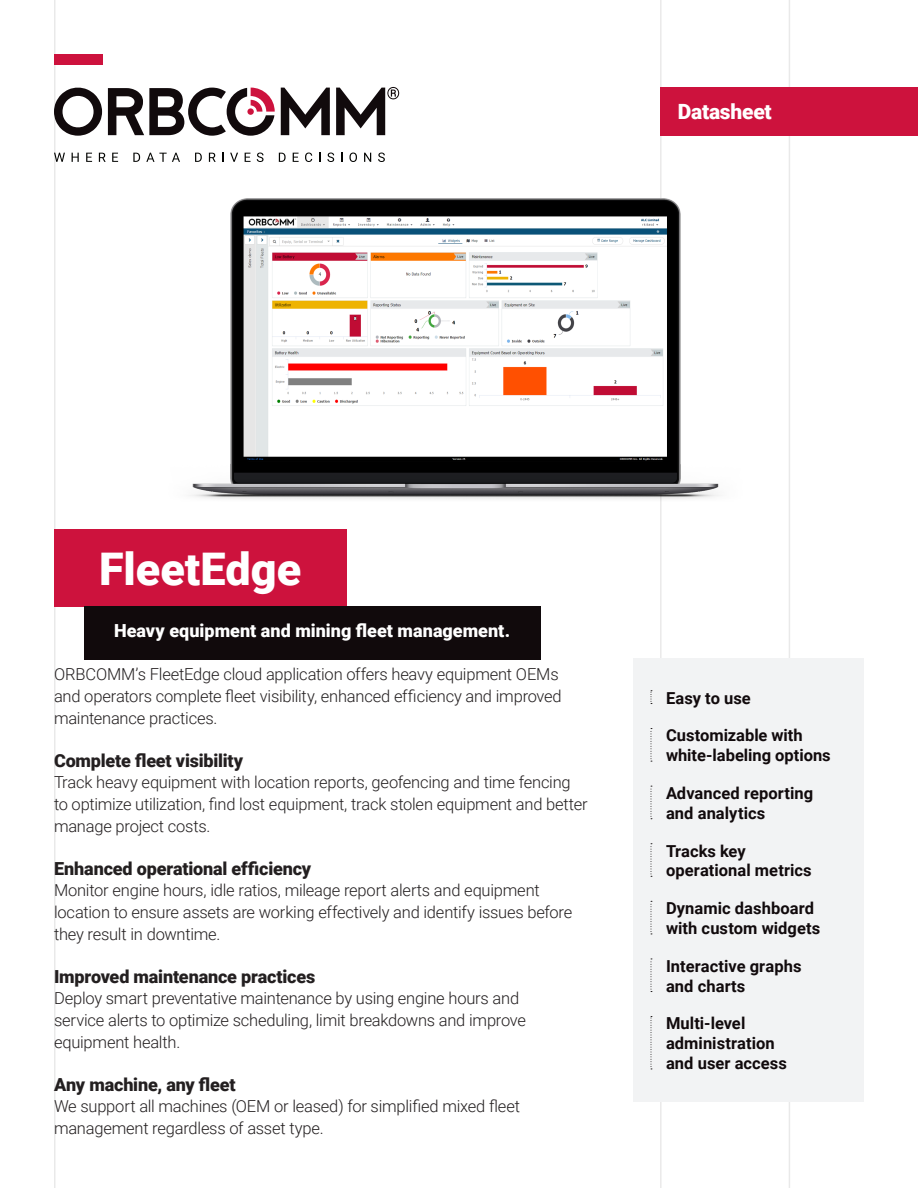
<style>
.page{position:relative;width:918px;height:1188px;background:#fff}
.page>*{position:absolute;margin:0;border:0;box-sizing:border-box;transform-origin:0 0}
.Red_Box_-_Title{font:900 45px "Roboto";color:#fff}
.Doc_Type{font:900 21px "Roboto";letter-spacing:-.01em;color:#fff}
.Subhead_-_Body{font:900 18px "Roboto";letter-spacing:-.01em;color:#231f20}
.Black_Box_-_Title__Smaller{font:900 18px "Roboto";color:#fff}
.Body{font:300 16.5px/21.6px "Roboto";letter-spacing:-.015em;color:#231f20}
.Features_-_1_Column_-_Text{font:700 16.5px/19.8px "Roboto";letter-spacing:.005em;color:#110a0c}
</style>
<div class="page">
<hr style="left:54px;top:0;width:2px;height:1188px;background:#231f20">
<hr style="left:660px;top:0;width:2px;height:1188px;background:#231f20">
<hr style="left:789px;top:0;width:1px;height:1188px;background:#231f20">
<img style="left:190px;top:198px;width:529px;height:304px">
<div style="left:54px;top:54px;width:48px;height:10px;background:#cd123d"></div>
<svg style="left:281px;top:88px;width:49px;height:47px"></svg>
<svg style="left:54px;top:87px;width:48px;height:49px"></svg>
<svg style="left:108px;top:88px;width:167px;height:48px"></svg>
<svg style="left:336px;top:87px;width:63px;height:48px"></svg>
<svg style="left:54px;top:153px;width:11px;height:9px"></svg>
<svg style="left:72px;top:153px;width:7px;height:9px"></svg>
<svg style="left:86px;top:153px;width:6px;height:9px"></svg>
<svg style="left:99px;top:153px;width:7px;height:9px"></svg>
<svg style="left:112px;top:153px;width:6px;height:9px"></svg>
<svg style="left:133px;top:153px;width:7px;height:9px"></svg>
<svg style="left:146px;top:153px;width:34px;height:9px"></svg>
<svg style="left:195px;top:153px;width:7px;height:9px"></svg>
<svg style="left:209px;top:153px;width:7px;height:9px"></svg>
<svg style="left:222px;top:153px;width:2px;height:9px"></svg>
<svg style="left:230px;top:153px;width:8px;height:9px"></svg>
<svg style="left:245px;top:153px;width:6px;height:9px"></svg>
<svg style="left:257px;top:153px;width:7px;height:9px"></svg>
<svg style="left:279px;top:153px;width:7px;height:9px"></svg>
<svg style="left:293px;top:153px;width:6px;height:9px"></svg>
<svg style="left:305px;top:153px;width:7px;height:9px"></svg>
<svg style="left:327px;top:153px;width:7px;height:9px"></svg>
<svg style="left:349px;top:153px;width:8px;height:9px"></svg>
<svg style="left:364px;top:153px;width:7px;height:9px"></svg>
<svg style="left:378px;top:153px;width:7px;height:9px"></svg>
<div style="left:54px;top:529px;width:292px;height:77px;background:#cd123d"></div>
<div style="left:84px;top:606px;width:456px;height:54px;background:#110a0c"></div>
<div style="left:633px;top:659px;width:231px;height:443px;background:#f2f3f4"></div>
<svg style="left:651px;top:728px;width:1px;height:34px"></svg>
<svg style="left:651px;top:786px;width:1px;height:33px"></svg>
<svg style="left:651px;top:843px;width:1px;height:34px"></svg>
<svg style="left:651px;top:901px;width:1px;height:34px"></svg>
<svg style="left:651px;top:959px;width:1px;height:33px"></svg>
<svg style="left:651px;top:1016px;width:1px;height:54px"></svg>
<div style="left:661px;top:87px;width:257px;height:49px;background:#cd123d"></div>
<p class="Doc_Type" style="left:678px;top:97px;width:96px">Datasheet</p>
<p class="Red_Box_-_Title" style="left:99px;top:537px;width:204px">FleetEdge</p>
<p class="Black_Box_-_Title__Smaller" style="left:114px;top:618px;width:398px">Heavy equipment and mining fleet management.</p>
<p class="Body" style="left:54px;top:663px;width:509px">ORBCOMM’s FleetEdge cloud application offers heavy equipment OEMs and operators complete fleet visibility, enhanced efficiency and improved maintenance practices.</p>
<p class="Subhead_-_Body" style="left:54px;top:748px;width:191px">Complete fleet visibility</p>
<p class="Body" style="left:54px;top:771px;width:535px">Track heavy equipment with location reports, geofencing and time fencing to optimize utilization, find lost equipment, track stolen equipment and better manage project costs.</p>
<p class="Subhead_-_Body" style="left:54px;top:856px;width:259px">Enhanced operational efficiency</p>
<p class="Body" style="left:54px;top:879px;width:520px">Monitor engine hours, idle ratios, mileage report alerts and equipment location to ensure assets are working effectively and identify issues before they result in downtime.</p>
<p class="Subhead_-_Body" style="left:54px;top:964px;width:263px">Improved maintenance practices</p>
<p class="Body" style="left:54px;top:987px;width:474px">Deploy smart preventative maintenance by using engine hours and service alerts to optimize scheduling, limit breakdowns and improve equipment health.</p>
<p class="Subhead_-_Body" style="left:54px;top:1072px;width:183px">Any machine, any fleet</p>
<p class="Body" style="left:54px;top:1095px;width:468px">We support all machines (OEM or leased) for simplified mixed fleet management regardless of asset type.</p>
<p class="Features_-_1_Column_-_Text" style="left:666px;top:687px;width:86px">Easy to use</p>
<p class="Features_-_1_Column_-_Text" style="left:666px;top:725px;width:166px">Customizable with white-labeling options</p>
<p class="Features_-_1_Column_-_Text" style="left:666px;top:783px;width:149px">Advanced reporting and analytics</p>
<p class="Features_-_1_Column_-_Text" style="left:666px;top:840px;width:147px">Tracks key operational metrics</p>
<p class="Features_-_1_Column_-_Text" style="left:666px;top:898px;width:156px">Dynamic dashboard with custom widgets</p>
<p class="Features_-_1_Column_-_Text" style="left:666px;top:955px;width:137px">Interactive graphs and charts</p>
<p class="Features_-_1_Column_-_Text" style="left:666px;top:1013px;width:122px">Multi-level administration and user access</p>
</div>
